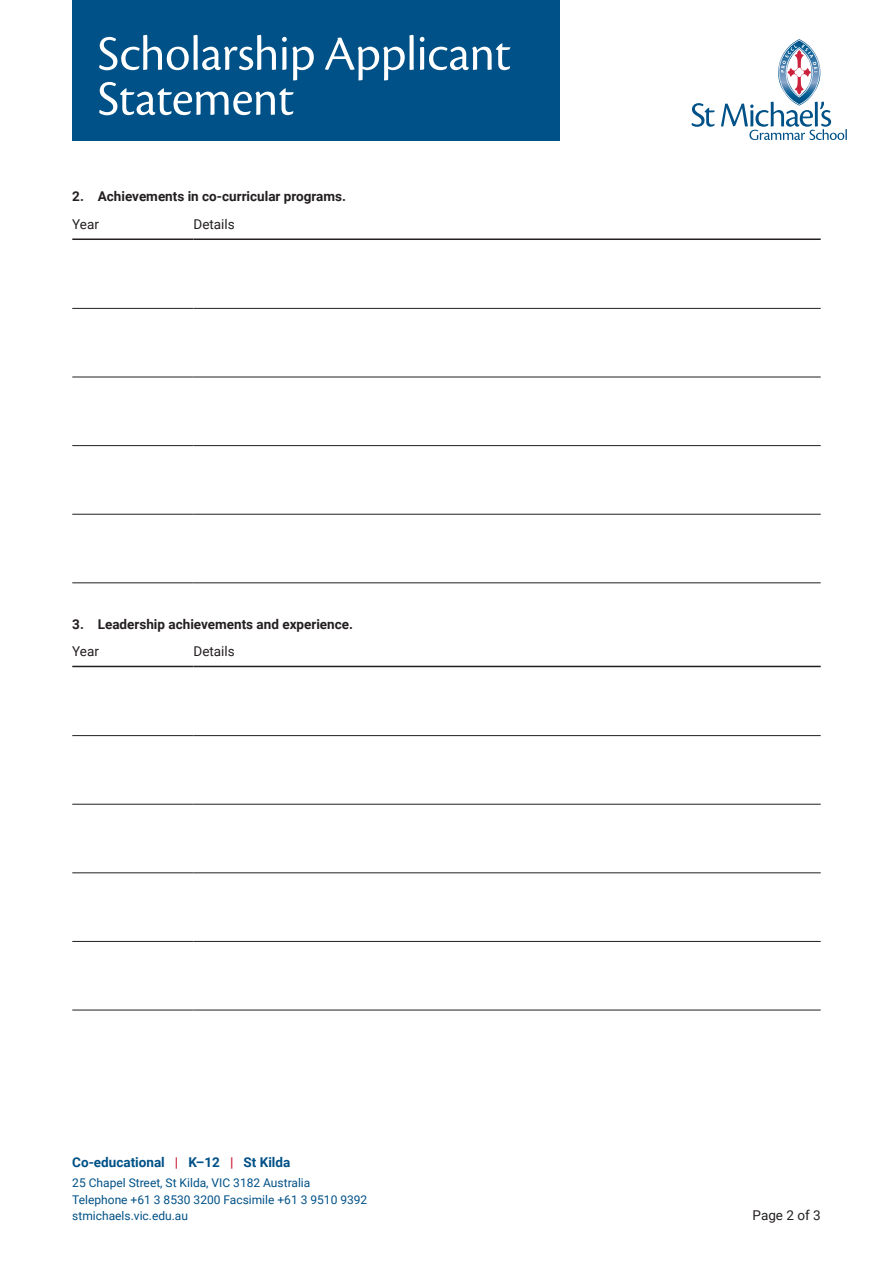
<style>
.page{position:relative;width:893px;height:1263px;background:#fff}
.page>*{position:absolute;margin:0;border:0;box-sizing:border-box;transform-origin:0 0}
.t1{font:51px/45px "Cronos Pro Disp";color:#fff}
.t2{font:700 13.5px "Roboto";color:#231f20}
.t3{font:13.5px "Roboto";color:#231f20}
.t4{font:700 13.5px "Roboto";color:#005187}
.t5{font:12px/16.5px "Roboto";color:#005187}
.s1{color:#cb233e}
</style>
<div class="page">
<svg style="left:692px;top:103px;width:23px;height:24px"></svg>
<svg style="left:721px;top:39px;width:126px;height:101px"></svg>
<div style="left:72px;top:0;width:488px;height:140px;background:#005187"></div>
<hr style="left:72px;top:308px;width:121px;height:1px;background:#231f20">
<hr style="left:72px;top:377px;width:121px;height:1px;background:#231f20">
<hr style="left:193px;top:377px;width:628px;height:1px;background:#231f20">
<hr style="left:72px;top:445px;width:121px;height:1px;background:#231f20">
<hr style="left:193px;top:445px;width:628px;height:1px;background:#231f20">
<hr style="left:193px;top:238px;width:628px;height:2px;background:#231f20">
<hr style="left:72px;top:238px;width:121px;height:2px;background:#231f20">
<hr style="left:72px;top:514px;width:121px;height:1px;background:#231f20">
<hr style="left:193px;top:514px;width:628px;height:1px;background:#231f20">
<hr style="left:72px;top:583px;width:121px;height:1px;background:#231f20">
<hr style="left:193px;top:583px;width:628px;height:1px;background:#231f20">
<hr style="left:193px;top:308px;width:628px;height:1px;background:#231f20">
<hr style="left:72px;top:735px;width:121px;height:1px;background:#231f20">
<hr style="left:193px;top:735px;width:628px;height:1px;background:#231f20">
<hr style="left:72px;top:804px;width:121px;height:1px;background:#231f20">
<hr style="left:193px;top:804px;width:628px;height:1px;background:#231f20">
<hr style="left:72px;top:872px;width:121px;height:1px;background:#231f20">
<hr style="left:193px;top:872px;width:628px;height:1px;background:#231f20">
<hr style="left:193px;top:666px;width:628px;height:1px;background:#231f20">
<hr style="left:72px;top:666px;width:121px;height:1px;background:#231f20">
<hr style="left:72px;top:941px;width:121px;height:1px;background:#231f20">
<hr style="left:193px;top:941px;width:628px;height:1px;background:#231f20">
<hr style="left:72px;top:1010px;width:121px;height:1px;background:#231f20">
<hr style="left:193px;top:1010px;width:628px;height:1px;background:#231f20">
<h1 class="t1" style="left:98px;top:31px;width:415px">Scholarship Applicant<br>Statement</h1>
<p class="t2" style="left:72px;top:187px;width:275px">2. Achievements in co-curricular programs.</p>
<p class="t3" style="left:72px;top:214px;width:28px">Year</p>
<p class="t3" style="left:193px;top:214px;width:43px">Details</p>
<p class="t2" style="left:72px;top:614px;width:282px">3. Leadership achievements and experience.</p>
<p class="t3" style="left:72px;top:642px;width:28px">Year</p>
<p class="t3" style="left:193px;top:642px;width:43px">Details</p>
<p class="t4" style="left:72px;top:1152px;width:220px">Co-educational <span class="s1">|</span> K–12 <span class="s1">|</span> St Kilda</p>
<p class="t5" style="left:72px;top:1174px;width:297px">25 Chapel Street, St Kilda, VIC 3182 Australia<br>Telephone +61 3 8530 3200 Facsimile +61 3 9510 9392 stmichaels.vic.edu.au</p>
<p class="t3" style="left:753px;top:1206px;width:70px">Page 2 of 3</p>
</div>
